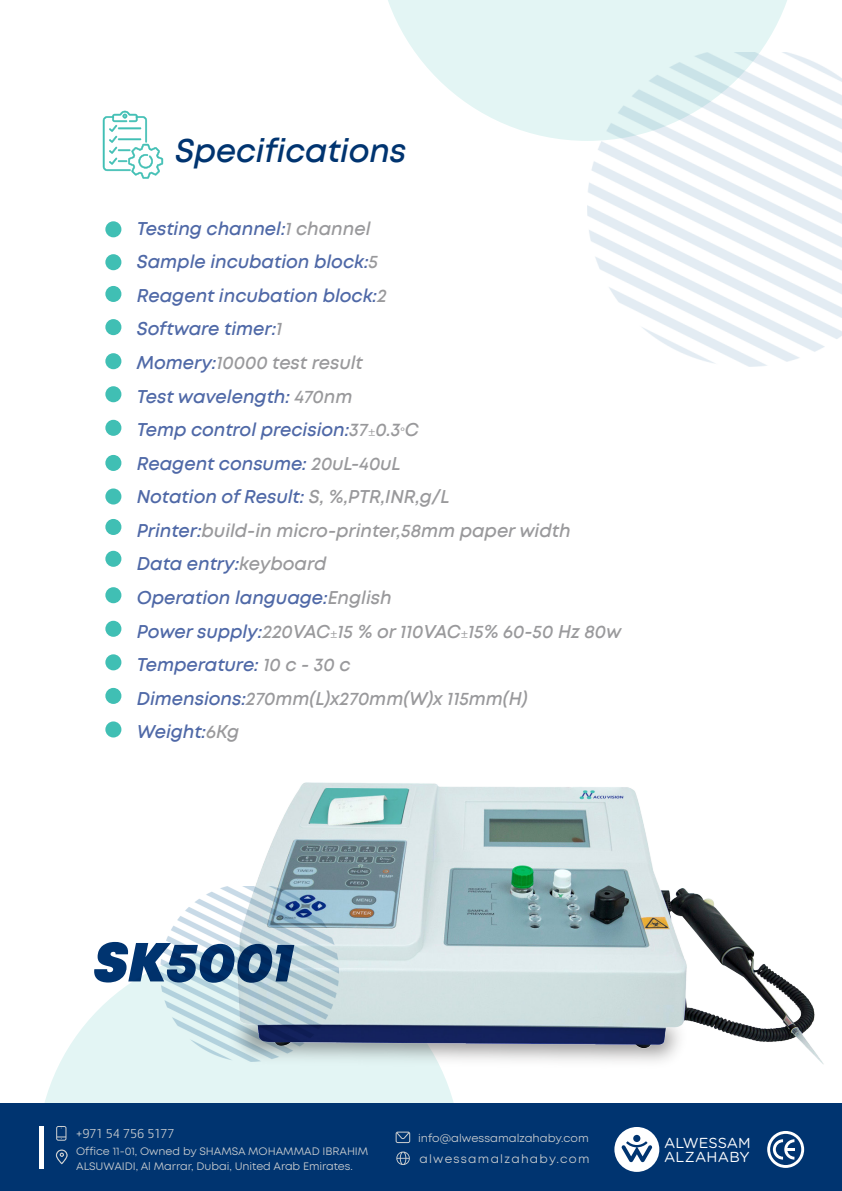
<style>
.page{position:relative;width:842px;height:1191px;background:#fff}
.page>*{position:absolute;margin:0;border:0;box-sizing:border-box;transform-origin:0 0}
.t1{font:italic 900 55px "Mont";color:#003470}
.t2{font:italic 600 31.8px "Mont";color:#003470}
.t3{font:italic 600 18px/33.6px "Mont";color:#234391}
.t4{font:14.4px/14px "Gotham Rounded";color:#fff}
.t5{font:12px "Mont";letter-spacing:.105em;color:#ced0d1}
.t6{font:12px "Arabic Modern";color:#ced0d1}
.t7{font:11.4px "Mont";color:#ced0d1}
.t8{font:11px/15px "Mont";letter-spacing:-.005em;color:#ced0d1}
.s1{color:#808083}
.s2{font-family:"Adobe Arabic";font-weight:400;font-style:normal;color:#808083}
</style>
<div class="page">
<svg style="left:44px;top:966px;width:126px;height:137px;fill:#e3f5f4"></svg>
<div style="left:0;top:1103px;width:842px;height:88px;background:#003470"></div>
<svg style="left:56px;top:1149px;width:12px;height:15px"></svg>
<hr style="left:39px;top:1126px;width:4px;height:43px;background:#fff">
<svg style="left:103px;top:110px;width:60px;height:69px"></svg>
<svg style="left:388px;top:0;width:399px;height:141px;fill:#e3f5f4"></svg>
<div style="left:105px;top:221px;width:16px;height:16px;background:#40bfb4;border-radius:50%"></div>
<div style="left:105px;top:254px;width:16px;height:16px;background:#40bfb4;border-radius:50%"></div>
<div style="left:105px;top:286px;width:16px;height:16px;background:#40bfb4;border-radius:50%"></div>
<div style="left:105px;top:353px;width:16px;height:16px;background:#40bfb4;border-radius:50%"></div>
<div style="left:105px;top:319px;width:16px;height:16px;background:#40bfb4;border-radius:50%"></div>
<div style="left:105px;top:386px;width:16px;height:16px;background:#40bfb4;border-radius:50%"></div>
<div style="left:105px;top:420px;width:16px;height:16px;background:#40bfb4;border-radius:50%"></div>
<div style="left:105px;top:519px;width:16px;height:16px;background:#40bfb4;border-radius:50%"></div>
<div style="left:105px;top:455px;width:16px;height:16px;background:#40bfb4;border-radius:50%"></div>
<div style="left:105px;top:488px;width:16px;height:16px;background:#40bfb4;border-radius:50%"></div>
<div style="left:105px;top:551px;width:16px;height:16px;background:#40bfb4;border-radius:50%"></div>
<div style="left:105px;top:587px;width:16px;height:16px;background:#40bfb4;border-radius:50%"></div>
<div style="left:105px;top:621px;width:16px;height:16px;background:#40bfb4;border-radius:50%"></div>
<div style="left:105px;top:654px;width:16px;height:16px;background:#40bfb4;border-radius:50%"></div>
<div style="left:105px;top:688px;width:16px;height:16px;background:#40bfb4;border-radius:50%"></div>
<div style="left:105px;top:721px;width:16px;height:16px;background:#40bfb4;border-radius:50%"></div>
<img style="left:183px;top:782px;width:641px;height:390px">
<img style="left:587px;top:52px;width:255px;height:315px">
<img style="left:160px;top:886px;width:178px;height:176px">
<svg style="left:56px;top:1126px;width:10px;height:14px"></svg>
<svg style="left:396px;top:1131px;width:14px;height:12px"></svg>
<svg style="left:396px;top:1151px;width:14px;height:14px"></svg>
<div style="left:614px;top:1127px;width:45px;height:44px;background:#fff;border-radius:50%"></div>
<svg style="left:621px;top:1141px;width:31px;height:21px"></svg>
<div style="left:633px;top:1134px;width:7px;height:8px;background:#003470;border-radius:50%"></div>
<svg style="left:767px;top:1131px;width:37px;height:36px"></svg>
<h2 class="t2" style="left:175px;top:135px;width:233px">Specifications</h2>
<p class="t3" style="left:137px;top:212px;width:486px">Testing channel:<span class="s1">1 channel<br></span>Sample incubation block:<span class="s1">5<br></span>Reagent incubation block:<span class="s1">2<br></span>Software timer:<span class="s1">1<br></span>Momery:<span class="s1">10000 test result<br></span>Test wavelength: <span class="s1">470nm<br></span>Temp control precision:<span class="s1">37</span><span class="s2">±</span><span class="s1">0.3</span><span class="s2">°</span><span class="s1">C<br></span>Reagent consume: <span class="s1">20uL-40uL<br></span>Notation of Result: <span class="s1">S, %,PTR,INR,g/L<br></span>Printer:<span class="s1">build-in micro-printer,58mm paper width<br></span>Data entry:<span class="s1">keyboard<br></span>Operation language:<span class="s1">English<br></span>Power supply:<span class="s1">220VAC</span><span class="s2">±</span><span class="s1">15 % or 110VAC</span><span class="s2">±</span><span class="s1">15% 60-50 Hz 80w<br></span>Temperature: <span class="s1">10 c - 30 c<br></span>Dimensions:<span class="s1">270mm(L)x270mm(W)x 115mm(H)<br></span>Weight:<span class="s1">6Kg</span></p>
<h1 class="t1" style="left:93px;top:935px;width:201px">SK5001</h1>
<p class="t6" style="left:76px;top:1124px;width:100px">+971 54 756 5177</p>
<p class="t8" style="left:76px;top:1144px;width:294px">Office 11-01, Owned by SHAMSA MOHAMMAD IBRAHIM<br>ALSUWAIDI, Al Marrar, Dubai, United Arab Emirates.</p>
<p class="t7" style="left:418px;top:1132px;width:172px">info@alwessamalzahaby.com</p>
<p class="t5" style="left:419px;top:1152px;width:172px">alwessamalzahaby.com</p>
<p class="t4" style="left:664px;top:1135px;width:88px">ALWESSAM<br>ALZAHABY</p>
</div>
